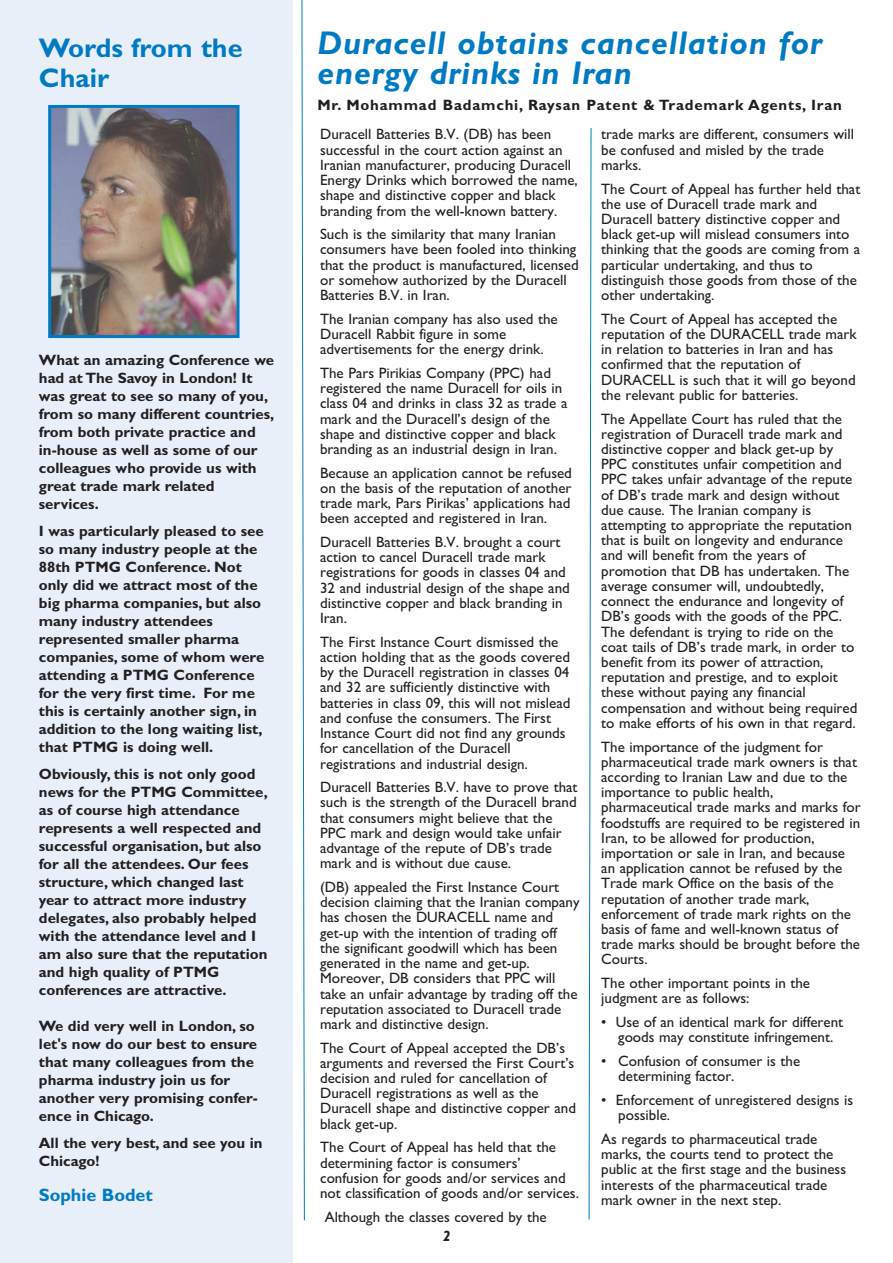
<style>
.page{position:relative;width:893px;height:1263px;background:#fff}
.page>*{position:absolute;margin:0;border:0;box-sizing:border-box;transform-origin:0 0}
.t1{font:italic 700 33px/30px "Gill Sans";letter-spacing:.025em;color:#007bc3}
.t2{font:700 27px/29.7px "Gill Sans";color:#007bc3}
.t3{font:700 18px "Gill Sans";color:#007bc3}
.t4{font:15px/15.1px "Gill Sans";color:#231f20}
.t5{font:700 15px/18px "Gill Sans";color:#231f20}
.t6{font:700 15px "Gill Sans";letter-spacing:.055em;color:#231f20}
.t7{font:italic 700 15px "Gill Sans";color:#231f20}
</style>
<div class="page">
<div style="left:0;top:0;width:293px;height:1263px;background:#e8eff8"></div>
<svg style="left:302px;top:0;width:3px;height:1220px"></svg>
<svg style="left:589px;top:128px;width:2px;height:1092px"></svg>
<img style="left:52px;top:109px;width:184px;height:225px">
<div style="left:48px;top:105px;width:192px;height:233px;border:3px solid #007bc3"></div>
<h2 class="t2" style="left:39px;top:33px;width:205px">Words from the<br>Chair</h2>
<p class="t5" style="left:39px;top:351px;width:237px">What an amazing Conference we had at The Savoy in London! It was great to see so many of you, from so many different countries, from both private practice and in-house as well as some of our colleagues who provide us with great trade mark related services.</p>
<p class="t5" style="left:39px;top:522px;width:227px">I was particularly pleased to see so many industry people at the<br>88th PTMG Conference. Not only did we attract most of the big pharma companies, but also many industry attendees represented smaller pharma companies, some of whom were attending a PTMG Conference for the very first time. For me this is certainly another sign, in addition to the long waiting list, that PTMG is doing well.</p>
<p class="t5" style="left:39px;top:765px;width:230px">Obviously, this is not only good news for the PTMG Committee, as of course high attendance represents a well respected and successful organisation, but also for all the attendees. Our fees structure, which changed last year to attract more industry delegates, also probably helped with the attendance level and I am also sure that the reputation and high quality of PTMG conferences are attractive.</p>
<p class="t5" style="left:39px;top:1017px;width:220px">We did very well in London, so let's now do our best to ensure that many colleagues from the pharma industry join us for another very promising confer&shy;ence in Chicago.</p>
<p class="t5" style="left:39px;top:1134px;width:225px">All the very best, and see you in<br>Chicago!</p>
<p class="t3" style="left:39px;top:1184px;width:115px">Sophie Bodet</p>
<h1 class="t1" style="left:317px;top:28px;width:506px">Duracell obtains cancellation for energy drinks in Iran</h1>
<p class="t6" style="left:317px;top:96px;width:526px">Mr. Mohammad Badamchi, Raysan Patent &amp; Trademark Agents, Iran</p>
<p class="t4" style="left:320px;top:127px;width:259px">Duracell Batteries B.V. (DB) has been successful in the court action against an Iranian manufacturer, producing Duracell Energy Drinks which borrowed the name, shape and distinctive copper and black branding from the well-known battery.</p>
<p class="t4" style="left:320px;top:226px;width:260px">Such is the similarity that many Iranian consumers have been fooled into thinking that the product is manufactured, licensed or somehow authorized by the Duracell Batteries B.V. in Iran.</p>
<p class="t4" style="left:320px;top:311px;width:239px">The Iranian company has also used the<br>Duracell Rabbit figure in some advertisements for the energy drink.</p>
<p class="t4" style="left:320px;top:365px;width:249px">The Pars Pirikias Company (PPC) had registered the name Duracell for oils in class 04 and drinks in class 32 as trade a mark and the Duracell’s design of the shape and distinctive copper and black branding as an industrial design in Iran.</p>
<p class="t4" style="left:320px;top:465px;width:253px;text-align:justify">Because an application cannot be refused on the basis of the reputation of another trade mark, Pars Pirikas’ applications had been accepted and registered in Iran.</p>
<p class="t4" style="left:320px;top:534px;width:251px">Duracell Batteries B.V. brought a court action to cancel Duracell trade mark registrations for goods in classes 04 and 32 and industrial design of the shape and distinctive copper and black branding in Iran.</p>
<p class="t4" style="left:320px;top:634px;width:252px">The First Instance Court dismissed the action holding that as the goods covered by the Duracell registration in classes 04 and 32 are sufficiently distinctive with batteries in class 09, this will not mislead and confuse the consumers. The First Instance Court did not find any grounds for cancellation of the Duracell registrations and industrial design.</p>
<p class="t4" style="left:320px;top:779px;width:259px">Duracell Batteries B.V. have to prove that such is the strength of the Duracell brand that consumers might believe that the PPC mark and design would take unfair advantage of the repute of DB’s trade mark and is without due cause.</p>
<p class="t4" style="left:320px;top:879px;width:261px">(DB) appealed the First Instance Court decision claiming that the Iranian company has chosen the DURACELL name and get-up with the intention of trading off the significant goodwill which has been generated in the name and get-up.<br>Moreover, DB considers that PPC will take an unfair advantage by trading off the reputation associated to Duracell trade mark and distinctive design.</p>
<p class="t4" style="left:320px;top:1040px;width:257px">The Court of Appeal accepted the DB’s arguments and reversed the First Court’s decision and ruled for cancellation of Duracell registrations as well as the Duracell shape and distinctive copper and black get-up.</p>
<p class="t4" style="left:320px;top:1140px;width:260px">The Court of Appeal has held that the determining factor is consumers’ confusion for goods and/or services and not classification of goods and/or services.</p>
<p class="t4" style="left:325px;top:1209px;width:223px">Although the classes covered by the</p>
<p class="t7" style="left:443px;top:1226px;width:9px">2</p>
<p class="t4" style="left:601px;top:127px;width:254px">trade marks are different, consumers will be confused and misled by the trade marks.</p>
<p class="t4" style="left:601px;top:181px;width:261px">The Court of Appeal has further held that the use of Duracell trade mark and Duracell battery distinctive copper and black get-up will mislead consumers into thinking that the goods are coming from a particular undertaking, and thus to distinguish those goods from those of the other undertaking.</p>
<p class="t4" style="left:601px;top:311px;width:257px">The Court of Appeal has accepted the reputation of the DURACELL trade mark in relation to batteries in Iran and has confirmed that the reputation of DURACELL is such that it will go beyond the relevant public for batteries.</p>
<p class="t4" style="left:601px;top:411px;width:258px">The Appellate Court has ruled that the registration of Duracell trade mark and distinctive copper and black get-up by PPC constitutes unfair competition and PPC takes unfair advantage of the repute of DB’s trade mark and design without due cause. The Iranian company is attempting to appropriate the reputation that is built on longevity and endurance and will benefit from the years of promotion that DB has undertaken. The average consumer will, undoubtedly, connect the endurance and longevity of DB’s goods with the goods of the PPC.<br>The defendant is trying to ride on the coat tails of DB’s trade mark, in order to benefit from its power of attraction, reputation and prestige, and to exploit these without paying any financial compensation and without being required to make efforts of his own in that regard.</p>
<p class="t4" style="left:601px;top:739px;width:261px">The importance of the judgment for pharmaceutical trade mark owners is that according to Iranian Law and due to the importance to public health, pharmaceutical trade marks and marks for foodstuffs are required to be registered in Iran, to be allowed for production, importation or sale in Iran, and because an application cannot be refused by the Trade mark Office on the basis of the reputation of another trade mark, enforcement of trade mark rights on the basis of fame and well-known status of trade marks should be brought before the Courts.</p>
<p class="t4" style="left:601px;top:975px;width:210px">The other important points in the judgment are as follows:</p>
<p class="t4" style="left:601px;top:1014px;width:243px;text-align:center">• Use of an identical mark for different goods may constitute infringement.</p>
<p class="t4" style="left:618px;top:1053px;width:183px;text-indent:-17px">• Confusion of consumer is the determining factor.</p>
<p class="t4" style="left:618px;top:1092px;width:237px;text-indent:-17px">• Enforcement of unregistered designs is possible.</p>
<p class="t4" style="left:601px;top:1131px;width:246px">As regards to pharmaceutical trade marks, the courts tend to protect the public at the first stage and the business interests of the pharmaceutical trade mark owner in the next step.</p>
</div>
